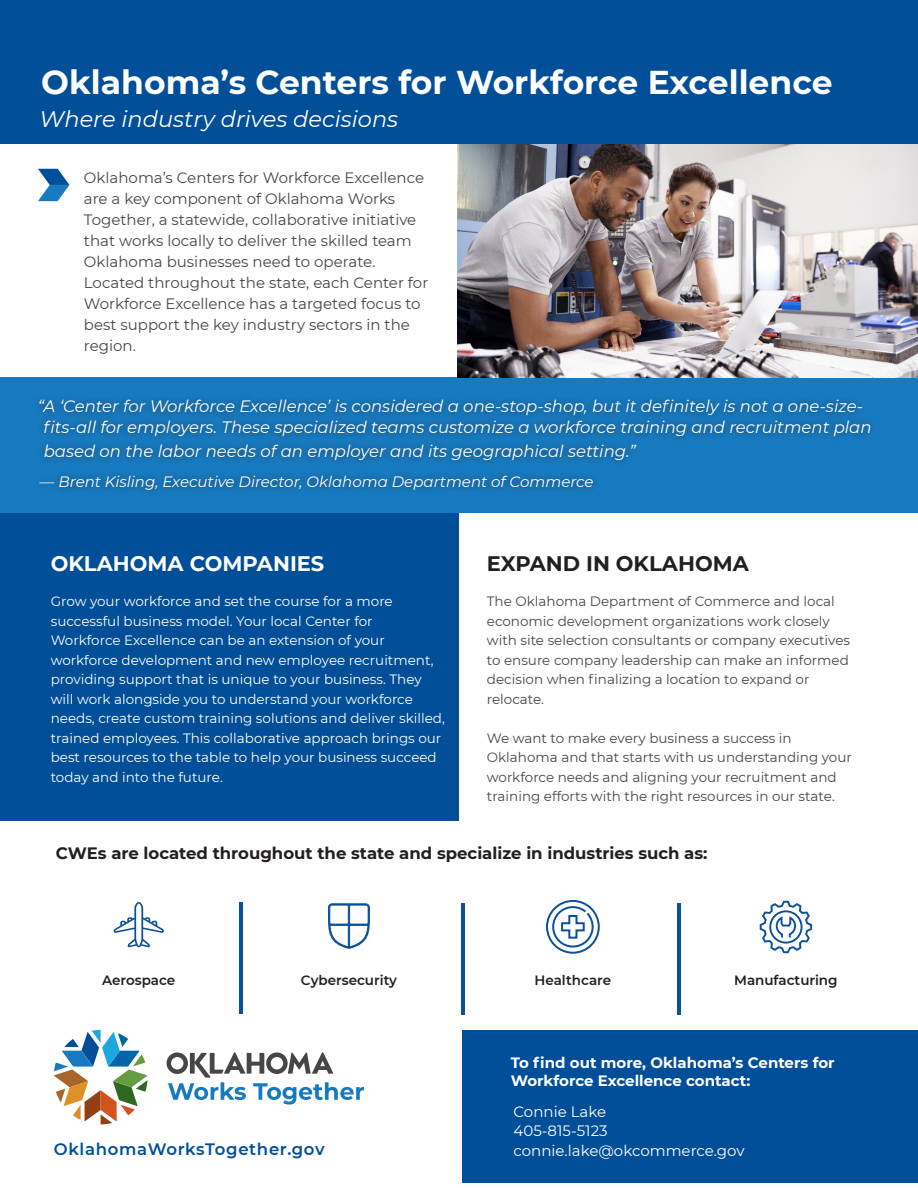
<style>
.page{position:relative;width:918px;height:1188px;background:#fff}
.page>*{position:absolute;margin:0;border:0;box-sizing:border-box;transform-origin:0 0}
.t1{font:700 33px "Montserrat";color:#fff}
.t2{font:italic 22.5px "Montserrat";color:#fff}
.t3{font:700 21px "Montserrat";color:#fff}
.t4{font:700 21px "Montserrat";color:#231f20}
.t5{font:italic 16.5px "Montserrat";color:#fff}
.t6{font:700 16.5px "Montserrat";color:#231f20}
.t7{font:600 16.5px "Montserrat";letter-spacing:.04em;color:#014e99}
.t8{font:15px/21px "Montserrat";color:#454647}
.t9{font:700 15px/18px "Montserrat";color:#fff}
.t10{font:italic 15px "Montserrat";color:#fff}
.t11{font:15px/19.5px "Montserrat";color:#fff}
.t12{font:13.5px/19.5px "Montserrat";color:#fff}
.t13{font:13.5px/19.5px "Montserrat";color:#454647}
.t14{font:600 13.5px "Montserrat";color:#231f20}
</style>
<div class="page">
<div style="left:0;top:513px;width:459px;height:308px;background:#014e99"></div>
<div style="left:0;top:378px;width:918px;height:135px;background:#177ac0"></div>
<div style="left:32px;top:393px;width:846px;height:104px;background:#231f20;opacity:.75"></div>
<hr style="left:239px;top:903px;width:3px;height:111px;background:#0a4f9a">
<hr style="left:678px;top:903px;width:3px;height:111px;background:#0a4f9a">
<hr style="left:461px;top:903px;width:3px;height:111px;background:#0a4f9a">
<img style="left:457px;top:143px;width:461px;height:235px">
<div style="left:0;top:0;width:918px;height:143px;background:#014e99"></div>
<svg style="left:38px;top:169px;width:31px;height:32px"></svg>
<svg style="left:114px;top:902px;width:50px;height:45px"></svg>
<svg style="left:328px;top:903px;width:42px;height:46px"></svg>
<svg style="left:546px;top:900px;width:54px;height:54px"></svg>
<svg style="left:760px;top:901px;width:52px;height:52px"></svg>
<div style="left:463px;top:1030px;width:455px;height:153px;background:#014e99"></div>
<svg style="left:54px;top:1030px;width:94px;height:94px"></svg>
<svg style="left:167px;top:1052px;width:197px;height:53px"></svg>
<p class="t1" style="left:41px;top:58px;width:793px">Oklahoma’s Centers for Workforce Excellence</p>
<p class="t2" style="left:39px;top:103px;width:360px">Where industry drives decisions</p>
<p class="t8" style="left:84px;top:167px;width:346px">Oklahoma’s Centers for Workforce Excellence are a key component of Oklahoma Works Together, a statewide, collaborative initiative that works locally to deliver the skilled team Oklahoma businesses need to operate.<br>Located throughout the state, each Center for Workforce Excellence has a targeted focus to best support the key industry sectors in the region.</p>
<p class="t5" style="left:38px;top:395px;width:827px">“A ‘Center for Workforce Excellence’ is considered a one-stop-shop, but it definitely is not a one-size-</p>
<p class="t5" style="left:44px;top:416px;width:830px">fits-all for employers. These specialized teams customize a workforce training and recruitment plan</p>
<p class="t5" style="left:44px;top:440px;width:594px">based on the labor needs of an employer and its geographical setting.”</p>
<p class="t10" style="left:40px;top:472px;width:555px">— Brent Kisling, Executive Director, Oklahoma Department of Commerce</p>
<h3 class="t3" style="left:51px;top:548px;width:275px">OKLAHOMA COMPANIES</h3>
<p class="t12" style="left:51px;top:591px;width:396px">Grow your workforce and set the course for a more successful business model. Your local Center for Workforce Excellence can be an extension of your workforce development and new employee recruitment, providing support that is unique to your business. They will work alongside you to understand your workforce needs, create custom training solutions and deliver skilled, trained employees. This collaborative approach brings our best resources to the table to help your business succeed today and into the future.</p>
<h3 class="t4" style="left:487px;top:548px;width:264px">EXPAND IN OKLAHOMA</h3>
<p class="t13" style="left:487px;top:591px;width:365px">The Oklahoma Department of Commerce and local economic development organizations work closely with site selection consultants or company executives to ensure company leadership can make an informed</p>
<p class="t13" style="left:487px;top:669px;width:324px">decision when finalizing a location to expand or</p>
<p class="t13" style="left:487px;top:689px;width:59px">relocate.</p>
<p class="t13" style="left:487px;top:728px;width:367px">We want to make every business a success in Oklahoma and that starts with us understanding your workforce needs and aligning your recruitment and training efforts with the right resources in our state.</p>
<h4 class="t6" style="left:56px;top:841px;width:653px">CWEs are located throughout the state and specialize in industries such as:</h4>
<h5 class="t14" style="left:102px;top:971px;width:75px">Aerospace</h5>
<p class="t14" style="left:301px;top:971px;width:98px">Cybersecurity</p>
<p class="t14" style="left:535px;top:971px;width:78px">Healthcare</p>
<p class="t14" style="left:734px;top:971px;width:105px">Manufacturing</p>
<p class="t9" style="left:511px;top:1053px;width:325px">To find out more, Oklahoma’s Centers for<br>Workforce Excellence contact:</p>
<p class="t11" style="left:514px;top:1101px;width:96px">Connie Lake<br>405-815-5123</p>
<p class="t7" style="left:54px;top:1138px;width:272px">OklahomaWorksTogether.gov</p>
<p class="t11" style="left:514px;top:1140px;width:232px">connie.lake@okcommerce.gov</p>
</div>
